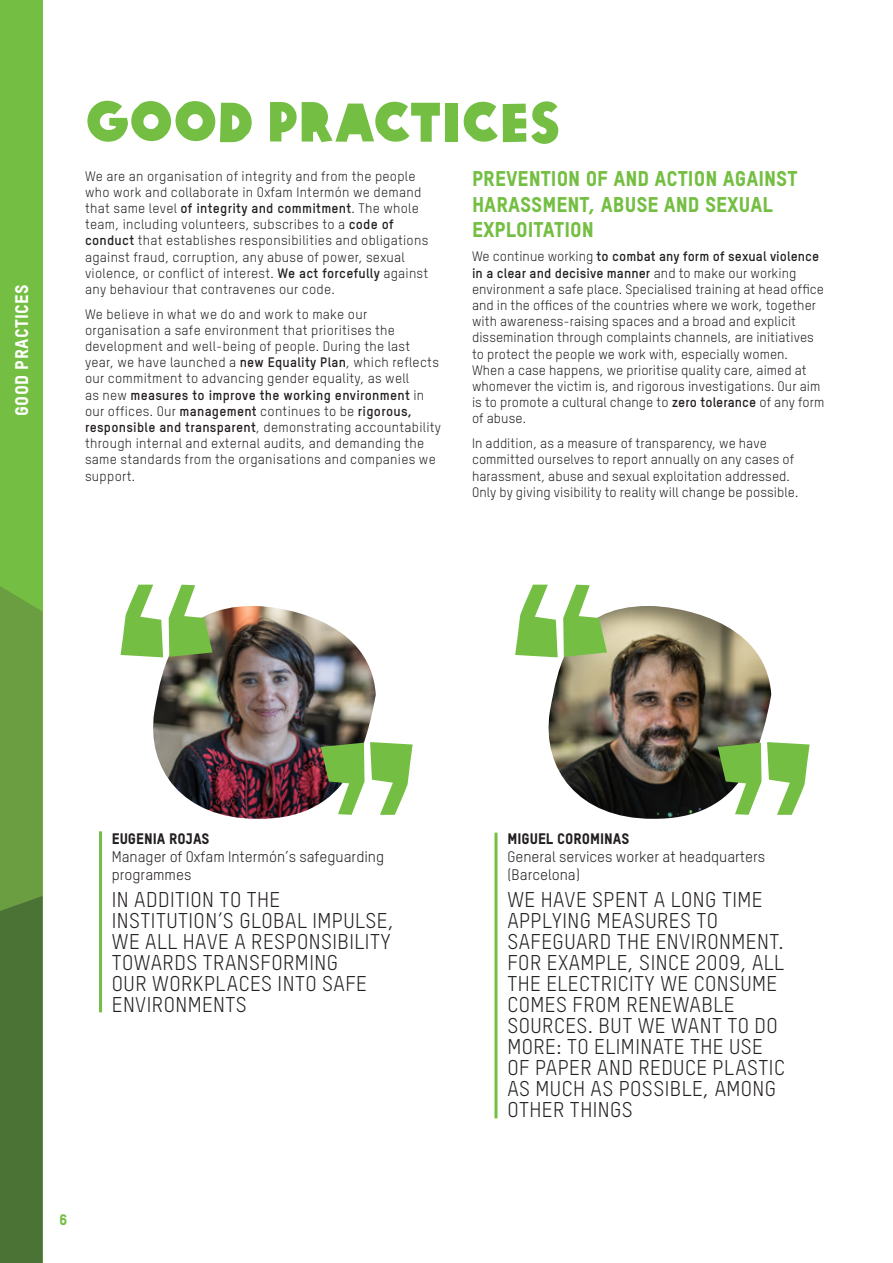
<style>
.page{position:relative;width:893px;height:1263px;background:#fff}
.page>*{position:absolute;margin:0;border:0;box-sizing:border-box;transform-origin:0 0}
.t1{font:54px "Oxfam Global Headline";color:#74bf43}
.t2{font:21px/21px "Oxfam TSTARPRO";letter-spacing:.02em;color:#231f20}
.t3{font:21px/25.2px "Oxfam TSTARPRO Headline";color:#74bf43}
.t4{font:18px "Oxfam TSTARPRO Headline";letter-spacing:.025em;color:#fff}
.t5{font:15px/18px "Oxfam TSTARPRO";color:#231f20}
.t6{font:15px "Oxfam TSTARPRO Headline";color:#231f20}
.t7{font:15px "Oxfam TSTARPRO Headline";color:#74bf43}
.Normal__Web{font:13.5px/16.2px "Oxfam TSTARPRO";letter-spacing:.02em;color:#231f20}
.s1{font-weight:700}
</style>
<div class="page">
<hr style="left:892px;top:523px;width:1px;height:740px;background:#d1d2d4">
<div style="left:0;top:0;width:43px;height:1263px;background:#74bf43"></div>
<svg style="left:0;top:586px;width:43px;height:677px;background:#59883a"></svg>
<img style="left:153px;top:606px;width:223px;height:213px">
<hr style="left:99px;top:831px;width:3px;height:181px;background:#74bf43">
<svg style="left:121px;top:585px;width:42px;height:72px"></svg>
<svg style="left:169px;top:585px;width:43px;height:72px"></svg>
<svg style="left:321px;top:742px;width:92px;height:73px"></svg>
<hr style="left:494px;top:833px;width:3px;height:285px;background:#74bf43">
<img style="left:548px;top:606px;width:223px;height:213px">
<svg style="left:767px;top:742px;width:43px;height:73px"></svg>
<svg style="left:718px;top:743px;width:43px;height:72px"></svg>
<svg style="left:515px;top:585px;width:92px;height:72px"></svg>
<p class="t4" style="left:8px;top:416px;width:134px;rotate:-90deg">GOOD PRACTICES</p>
<p class="t1" style="left:85px;top:76px;width:476px">GOOD PRACTICES</p>
<p class="Normal__Web" style="left:85px;top:167px;width:345px">We are an organisation of integrity and from the people who work and collaborate in Oxfam Intermón we demand that same level <span class="s1">of integrity and commitment</span>. The whole team, including volunteers, subscribes to a <span class="s1">code of conduct</span> that establishes responsibilities and obligations against fraud, corruption, any abuse of power, sexual violence, or conflict of interest. <span class="s1">We act forcefully</span> against any behaviour that contravenes our code.</p>
<p class="Normal__Web" style="left:85px;top:305px;width:358px">We believe in what we do and work to make our organisation a safe environment that prioritises the development and well-being of people. During the last year, we have launched a <span class="s1">new Equality Plan</span>, which reflects our commitment to advancing gender equality, as well<br>as new <span class="s1">measures to improve the working environment</span> in our offices. Our <span class="s1">management</span> continues to be <span class="s1">rigorous, responsible and transparent</span>, demonstrating accountability through internal and external audits, and demanding the same standards from the organisations and companies we support.</p>
<p class="t3" style="left:472px;top:164px;width:327px">PREVENTION OF AND ACTION AGAINST<br>HARASSMENT, ABUSE AND SEXUAL<br>EXPLOITATION</p>
<p class="Normal__Web" style="left:472px;top:247px;width:354px">We continue working <span class="s1">to combat any form of sexual violence in a clear and decisive manner</span> and to make our working environment a safe place. Specialised training at head office and in the offices of the countries where we work, together with awareness-raising spaces and a broad and explicit dissemination through complaints channels, are initiatives to protect the people we work with, especially women.<br>When a case happens, we prioritise quality care, aimed at whomever the victim is, and rigorous investigations. Our aim is to promote a cultural change to <span class="s1">zero tolerance</span> of any form of abuse.</p>
<p class="Normal__Web" style="left:472px;top:434px;width:328px">In addition, as a measure of transparency, we have committed ourselves to report annually on any cases of harassment, abuse and sexual exploitation addressed.<br>Only by giving visibility to reality will change be possible.</p>
<p class="t6" style="left:112px;top:827px;width:99px">EUGENIA ROJAS</p>
<p class="t5" style="left:112px;top:846px;width:274px">Manager of Oxfam Intermón’s safeguarding programmes</p>
<p class="t2" style="left:112px;top:888px;width:284px">IN ADDITION TO THE<br>INSTITUTION’S GLOBAL IMPULSE,<br>WE ALL HAVE A RESPONSIBILITY<br>TOWARDS TRANSFORMING<br>OUR WORKPLACES INTO SAFE<br>ENVIRONMENTS</p>
<p class="t7" style="left:60px;top:1208px;width:9px">6</p>
<p class="t6" style="left:507px;top:827px;width:123px">MIGUEL COROMINAS</p>
<p class="t5" style="left:507px;top:846px;width:259px">General services worker at headquarters (Barcelona)</p>
<p class="t2" style="left:507px;top:888px;width:279px">WE HAVE SPENT A LONG TIME<br>APPLYING MEASURES TO<br>SAFEGUARD THE ENVIRONMENT.<br>FOR EXAMPLE, SINCE 2009, ALL<br>THE ELECTRICITY WE CONSUME<br>COMES FROM RENEWABLE<br>SOURCES. BUT WE WANT TO DO<br>MORE: TO ELIMINATE THE USE<br>OF PAPER AND REDUCE PLASTIC<br>AS MUCH AS POSSIBLE, AMONG<br>OTHER THINGS</p>
</div>
